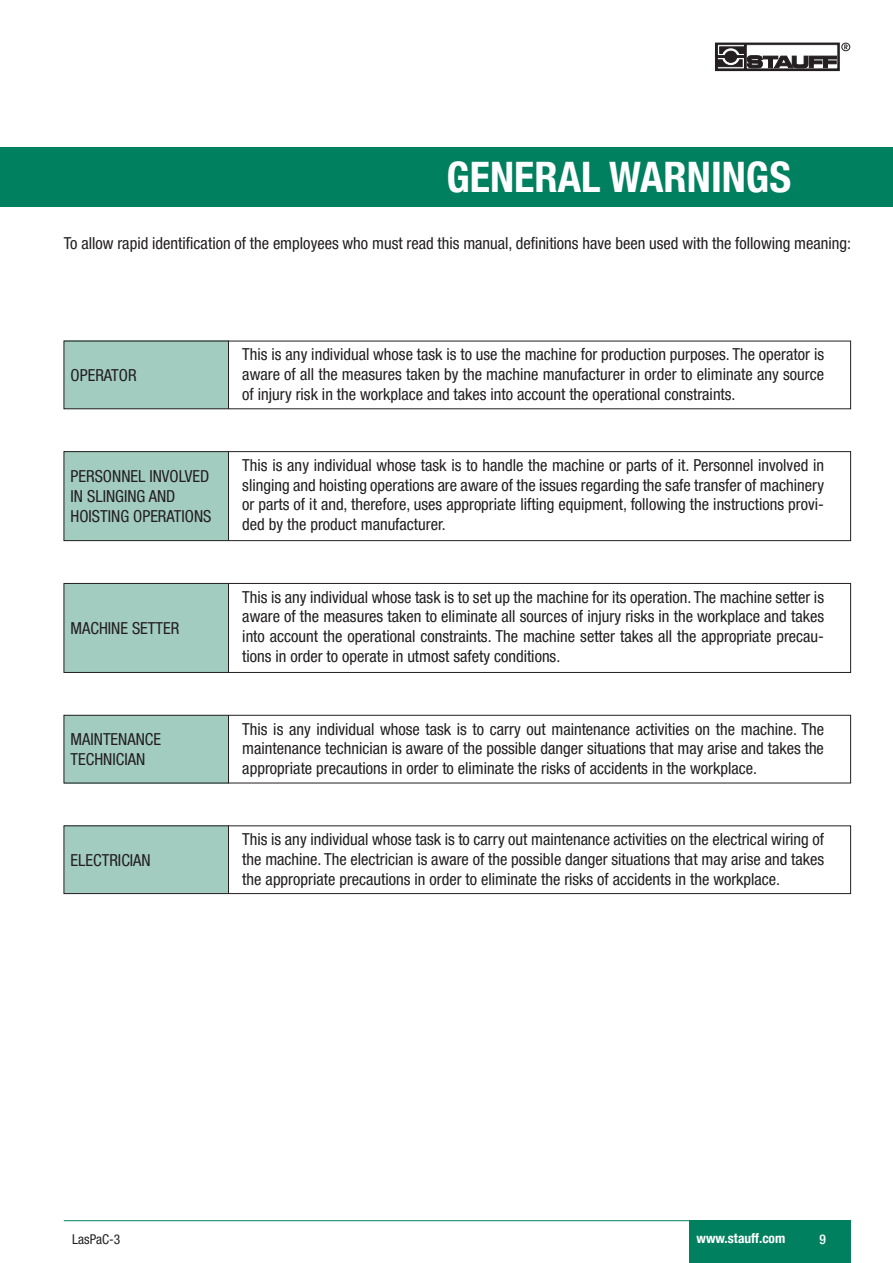
<style>
.page{position:relative;width:893px;height:1263px;background:#fff}
.page>*{position:absolute;margin:0;border:0;box-sizing:border-box;transform-origin:0 0}
.t1{font:700 condensed 42px "Helvetica Neue LTW1 G";color:#fff}
.t2{font:condensed 16.5px/19.8px "Helvetica Neue LTW1 G";color:#231f20;text-align:justify}
.t3{font:700 condensed 13.5px "Helvetica Neue LTW1 G";color:#fff}
.t4{font:condensed 13.5px "Helvetica Neue LTW1 G";color:#231f20}
.t5{font:500 condensed 13.5px "Helvetica Neue LTW1 G";color:#fff}
</style>
<div class="page">
<div style="left:689px;top:1220px;width:161px;height:43px;background:#00805f"></div>
<hr style="left:64px;top:1220px;width:786px;height:1px;background:#00805f">
<div style="left:715px;top:43px;width:124px;height:28px;border:1px solid #231f20"></div>
<svg style="left:719px;top:47px;width:23px;height:13px"></svg>
<div style="left:717px;top:45px;width:27px;height:24px;border:1px solid #231f20"></div>
<div style="left:841px;top:43px;width:9px;height:8px;border:1px solid #231f20;border-radius:50%"></div>
<svg style="left:844px;top:45px;width:4px;height:4px"></svg>
<svg style="left:720px;top:47px;width:25px;height:6px"></svg>
<svg style="left:717px;top:60px;width:25px;height:7px"></svg>
<svg style="left:723px;top:49px;width:16px;height:16px"></svg>
<div style="left:723px;top:49px;width:16px;height:16px;border:1px solid #fff;border-radius:50%"></div>
<div style="left:725px;top:51px;width:12px;height:11px;background:#231f20;border-radius:50%"></div>
<div style="left:725px;top:51px;width:12px;height:11px;border:1px solid #231f20;border-radius:50%"></div>
<hr style="left:717px;top:56px;width:29px;height:2px;background:#231f20">
<svg style="left:747px;top:55px;width:90px;height:13px"></svg>
<div style="left:0;top:147px;width:893px;height:59px;background:#00805f"></div>
<div style="left:64px;top:583px;width:164px;height:90px;background:#a3ccc1"></div>
<div style="left:64px;top:451px;width:164px;height:90px;background:#a3ccc1"></div>
<div style="left:64px;top:341px;width:164px;height:68px;background:#a3ccc1"></div>
<div style="left:64px;top:715px;width:164px;height:68px;background:#a3ccc1"></div>
<div style="left:64px;top:826px;width:164px;height:68px;background:#a3ccc1"></div>
<div style="left:64px;top:715px;width:787px;height:68px;border:1px solid #231f20"></div>
<div style="left:64px;top:826px;width:787px;height:68px;border:1px solid #231f20"></div>
<div style="left:64px;top:451px;width:787px;height:90px;border:1px solid #231f20"></div>
<div style="left:64px;top:583px;width:787px;height:90px;border:1px solid #231f20"></div>
<hr style="left:228px;top:341px;width:1px;height:68px;background:#231f20">
<hr style="left:228px;top:715px;width:1px;height:68px;background:#231f20">
<hr style="left:228px;top:826px;width:1px;height:68px;background:#231f20">
<hr style="left:228px;top:451px;width:1px;height:90px;background:#231f20">
<hr style="left:228px;top:583px;width:1px;height:90px;background:#231f20">
<h1 class="t1" style="left:447px;top:152px;width:346px">GENERAL WARNINGS</h1>
<p class="t2" style="left:64px;top:233px;width:789px">To allow rapid identification of the employees who must read this manual, definitions have been used with the following meaning:</p>
<p class="t2" style="left:71px;top:365px;width:68px">OPERATOR</p>
<p class="t2" style="left:71px;top:467px;width:142px;text-align:left">PERSONNEL INVOLVED<br>IN SLINGING AND<br>HOISTING OPERATIONS</p>
<p class="t2" style="left:71px;top:618px;width:110px">MACHINE SETTER</p>
<p class="t2" style="left:71px;top:729px;width:92px">MAINTENANCE<br>TECHNICIAN</p>
<p class="t2" style="left:71px;top:850px;width:82px">ELECTRICIAN</p>
<p class="t2" style="left:242px;top:345px;width:583px">This is any individual whose task is to use the machine for production purposes. The operator is aware of all the measures taken by the machine manufacturer in order to eliminate any source of injury risk in the workplace and takes into account the operational constraints.</p>
<p class="t2" style="left:242px;top:455px;width:583px">This is any individual whose task is to handle the machine or parts of it. Personnel involved in slinging and hoisting operations are aware of the issues regarding the safe transfer of machinery or parts of it and, therefore, uses appropriate lifting equipment, following the instructions provi&shy;ded by the product manufacturer.</p>
<p class="t2" style="left:242px;top:587px;width:583px">This is any individual whose task is to set up the machine for its operation. The machine setter is aware of the measures taken to eliminate all sources of injury risks in the workplace and takes into account the operational constraints. The machine setter takes all the appropriate precau&shy;tions in order to operate in utmost safety conditions.</p>
<p class="t2" style="left:242px;top:719px;width:583px">This is any individual whose task is to carry out maintenance activities on the machine. The maintenance technician is aware of the possible danger situations that may arise and takes the appropriate precautions in order to eliminate the risks of accidents in the workplace.</p>
<p class="t2" style="left:242px;top:829px;width:583px">This is any individual whose task is to carry out maintenance activities on the electrical wiring of the machine. The electrician is aware of the possible danger situations that may arise and takes the appropriate precautions in order to eliminate the risks of accidents in the workplace.</p>
<p class="t4" style="left:72px;top:1231px;width:49px">LasPaC-3</p>
<p class="t3" style="left:696px;top:1230px;width:90px">www.stauff.com</p>
<p class="t5" style="left:820px;top:1231px;width:8px">9</p>
</div>
